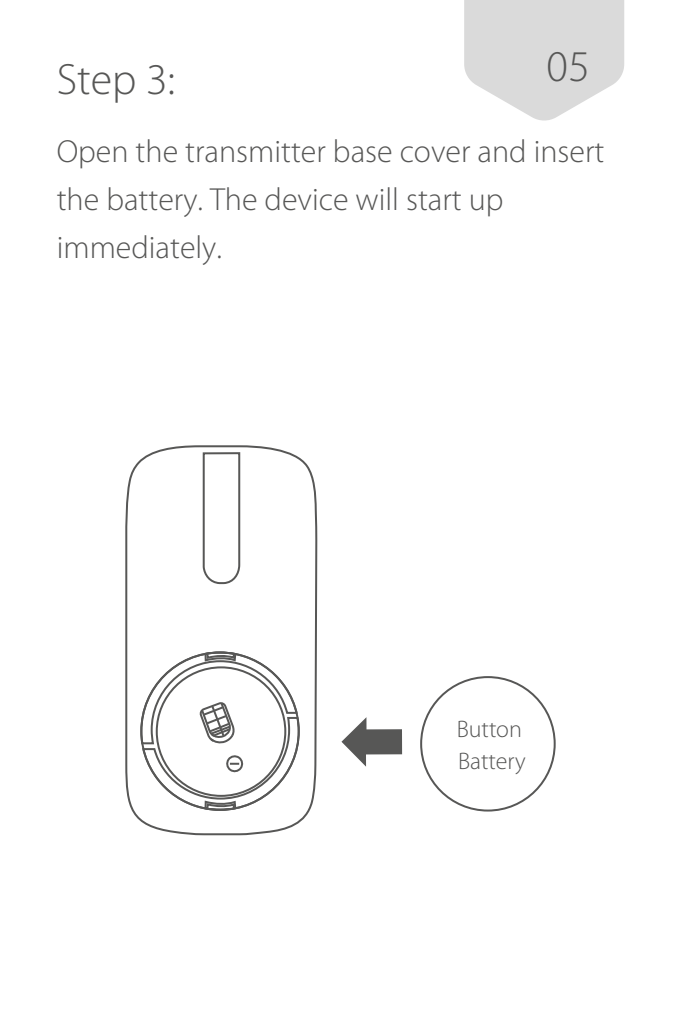
<style>
.page{position:relative;width:681px;height:1021px;background:#fff}
.page>*{position:absolute;margin:0;border:0;box-sizing:border-box;transform-origin:0 0}
.t1{font:300 44px "Myriad Pro";color:#575756}
.t2{font:300 32px/48px "Myriad Pro";color:#575756}
.t3{font:300 24px/32.4px "Myriad Pro";color:#575756}
</style>
<div class="page">
<svg style="left:464px;top:0;width:160px;height:121px"></svg>
<svg style="left:125px;top:445px;width:193px;height:391px"></svg>
<svg style="left:202px;top:451px;width:39px;height:134px"></svg>
<svg style="left:341px;top:717px;width:61px;height:49px"></svg>
<svg style="left:139px;top:650px;width:161px;height:161px"></svg>
<h1 class="t1" style="left:546px;top:42px;width:45px">05</h1>
<h1 class="t1" style="left:57px;top:55px;width:120px">Step 3:</h1>
<p class="t2" style="left:57px;top:127px;width:549px">Open the transmitter base cover and insert the battery. The device will start up immediately.</p>
<p class="t3" style="left:456px;top:713px;width:71px">Button<br>Battery</p>
</div>
